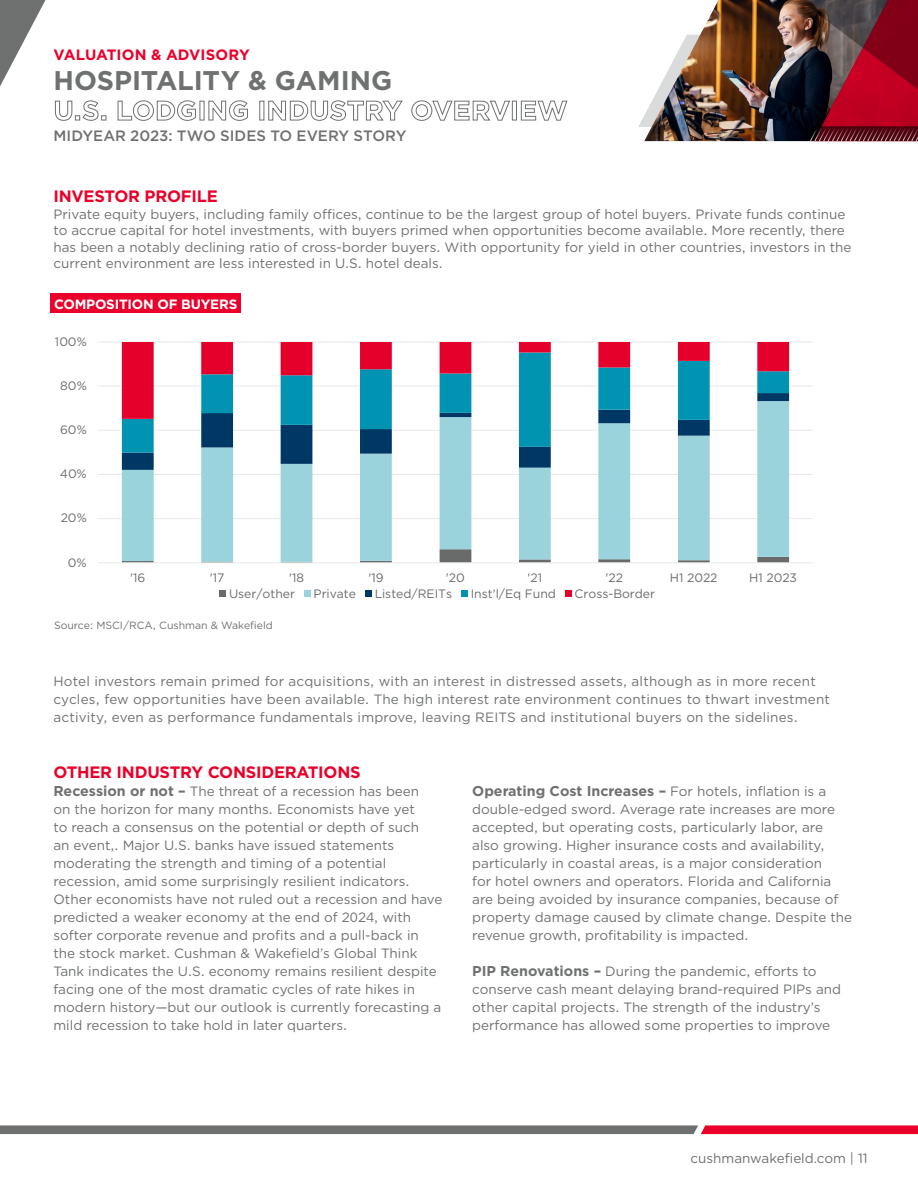
<style>
.page{position:relative;width:918px;height:1188px;background:#fff}
.page>*{position:absolute;margin:0;border:0;box-sizing:border-box;transform-origin:0 0}
.t1{font:700 27px/30px "Gotham";color:#6f7171}
.Subheader{font:700 16.5px "Gotham";letter-spacing:-.015em;color:#ea002a}
.t2{font:500 15px "Gotham";letter-spacing:.005em;color:#6f7171}
.t3{font:700 15px "Gotham";letter-spacing:.005em;color:#ea002a}
.body_copy{font:700 14.25px "Gotham";color:#6f7171}
.body_copy-2{font:13.5px/18px "Gotham";color:#6f7171}
.Charts_Header{font:700 13.5px "Gotham";letter-spacing:-.015em;color:#fff}
.t4{font:12.15px "Gotham";letter-spacing:-.005em;color:#696b6b}
.t5{font:10.5px "Gotham";color:#6f7171}
.s1{font-weight:700;font-size:14.25px}
.s2{font-weight:400;font-size:13.5px}
</style>
<div class="page">
<svg style="left:0;top:1125px;width:918px;height:9px;background:#925f69"></svg>
<img style="left:638px;top:0;width:280px;height:141px">
<svg style="left:0;top:0;width:46px;height:86px"></svg>
<svg style="left:98px;top:341px;width:715px;height:256px"></svg>
<div style="left:51px;top:294px;width:190px;height:19px;background:#ea002a"></div>
<p class="t3" style="left:53px;top:45px;width:198px">VALUATION &amp; ADVISORY</p>
<h1 class="t1" style="left:53px;top:65px;width:516px">HOSPITALITY &amp; GAMING<br>U.S. LODGING INDUSTRY OVERVIEW</h1>
<p class="t2" style="left:53px;top:126px;width:355px">MIDYEAR 2023: TWO SIDES TO EVERY STORY</p>
<p class="Subheader" style="left:53px;top:185px;width:166px">INVESTOR PROFILE</p>
<p class="body_copy-2" style="left:53px;top:205px;width:800px;line-height:16.5px">Private equity buyers, including family offices, continue to be the largest group of hotel buyers. Private funds continue to accrue capital for hotel investments, with buyers primed when opportunities become available. More recently, there has been a notably declining ratio of cross-border buyers. With opportunity for yield in other countries, investors in the current environment are less interested in U.S. hotel deals.</p>
<p class="Charts_Header" style="left:54px;top:295px;width:185px">COMPOSITION OF BUYERS</p>
<p class="t4" style="left:55px;top:334px;width:33px">100%</p>
<p class="t4" style="left:60px;top:378px;width:28px">80%</p>
<p class="t4" style="left:60px;top:422px;width:28px">60%</p>
<p class="t4" style="left:60px;top:466px;width:28px">40%</p>
<p class="t4" style="left:61px;top:510px;width:28px">20%</p>
<p class="t4" style="left:68px;top:554px;width:20px">0%</p>
<p class="t4" style="left:130px;top:570px;width:17px">'16</p>
<p class="t4" style="left:210px;top:570px;width:16px">'17</p>
<p class="t4" style="left:289px;top:570px;width:17px">'18</p>
<p class="t4" style="left:368px;top:570px;width:17px">'19</p>
<p class="t4" style="left:446px;top:570px;width:20px">'20</p>
<p class="t4" style="left:528px;top:570px;width:16px">'21</p>
<p class="t4" style="left:606px;top:570px;width:19px">'22</p>
<p class="t4" style="left:670px;top:570px;width:49px">H1 2022</p>
<p class="t4" style="left:749px;top:570px;width:49px">H1 2023</p>
<p class="t4" style="left:229px;top:585px;width:67px">User/other</p>
<p class="t4" style="left:314px;top:585px;width:44px">Private</p>
<p class="t4" style="left:375px;top:585px;width:79px">Listed/REITs</p>
<p class="t4" style="left:471px;top:585px;width:87px">Inst'l/Eq Fund</p>
<p class="t4" style="left:575px;top:585px;width:82px">Cross-Border</p>
<p class="t5" style="left:54px;top:619px;width:220px">Source: MSCI/RCA, Cushman &amp; Wakefield</p>
<p class="body_copy-2" style="left:53px;top:672px;width:778px">Hotel investors remain primed for acquisitions, with an interest in distressed assets, although as in more recent cycles, few opportunities have been available. The high interest rate environment continues to thwart investment activity, even as performance fundamentals improve, leaving REITS and institutional buyers on the sidelines.</p>
<p class="Subheader" style="left:53px;top:761px;width:309px">OTHER INDUSTRY CONSIDERATIONS</p>
<p class="body_copy-2" style="left:53px;top:782px;width:391px"><span class="s1">Recession or not –</span> The threat of a recession has been<br>on the horizon for many months. Economists have yet<br>to reach a consensus on the potential or depth of such<br>an event,. Major U.S. banks have issued statements moderating the strength and timing of a potential recession, amid some surprisingly resilient indicators.<br>Other economists have not ruled out a recession and have predicted a weaker economy at the end of 2024, with softer corporate revenue and profits and a pull-back in the stock market. Cushman &amp; Wakefield’s Global Think Tank indicates the U.S. economy remains resilient despite facing one of the most dramatic cycles of rate hikes in modern history—but our outlook is currently forecasting a mild recession to take hold in later quarters.</p>
<p class="body_copy" style="left:472px;top:781px;width:355px">Operating Cost Increases – <span class="s2">For hotels, inflation is a</span></p>
<p class="body_copy-2" style="left:472px;top:800px;width:381px">double-edged sword. Average rate increases are more accepted, but operating costs, particularly labor, are also growing. Higher insurance costs and availability, particularly in coastal areas, is a major consideration<br>for hotel owners and operators. Florida and California are being avoided by insurance companies, because of property damage caused by climate change. Despite the revenue growth, profitability is impacted.</p>
<p class="body_copy-2" style="left:472px;top:962px;width:370px"><span class="s1">PIP Renovations –</span> During the pandemic, efforts to conserve cash meant delaying brand-required PIPs and other capital projects. The strength of the industry’s performance has allowed some properties to improve</p>
<p class="body_copy-2" style="left:691px;top:1149px;width:179px">cushmanwakefield.com | 11</p>
</div>
